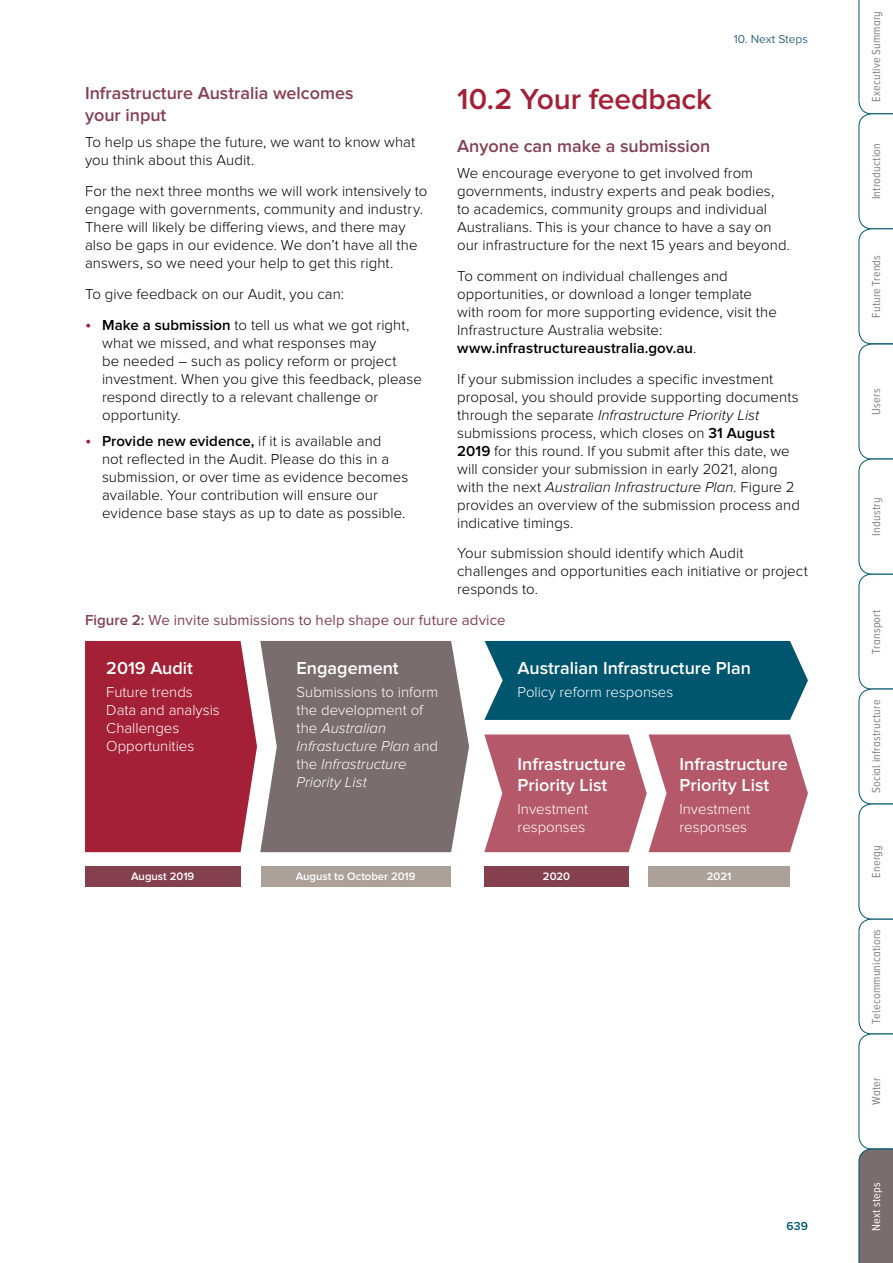
<style>
.page{position:relative;width:893px;height:1263px;background:#fff}
.page>*{position:absolute;margin:0;border:0;box-sizing:border-box;transform-origin:0 0}
.t1{font:600 30px "Proxima Nova";letter-spacing:-.005em;color:#a42036}
.t2{font:600 18px/21.6px "Proxima Nova";color:#fff}
.t3{font:600 18px/21.6px "Proxima Nova";color:#854050}
.t4{font:300 15px/18px "Proxima Nova";letter-spacing:.005em;color:#000}
.t5{font:300 15px/18px "Proxima Nova";color:#fff}
.t6{font:italic 300 15px/18px "Proxima Nova";color:#fff}
.t7{font:15px "Proxima Nova";letter-spacing:.005em;color:#854050}
.t8{font:12px "Proxima Nova A Cond";letter-spacing:.015em;color:#808285}
.t9{font:12px "Proxima Nova";color:#346a81}
.t10{font:12px "Proxima Nova A Cond";letter-spacing:.015em;color:#fff}
.t11{font:600 12px "Proxima Nova";color:#00556f}
.t12{font:600 11.25px "Proxima Nova";color:#fff}
.s1{font-weight:400;font-size:18px;color:#a42036}
.s2{font-weight:600}
.s3{font-style:italic}
.s4{font-style:normal}
</style>
<div class="page">
<svg style="left:484px;top:734px;width:324px;height:118px;background:#bd6c7b"></svg>
<svg style="left:484px;top:641px;width:324px;height:79px;background:#0e5e77"></svg>
<svg style="left:85px;top:641px;width:384px;height:211px;background:#95565f"></svg>
<div style="left:85px;top:867px;width:156px;height:20px;background:#854050"></div>
<div style="left:262px;top:867px;width:189px;height:20px;background:#aba199"></div>
<div style="left:484px;top:867px;width:145px;height:20px;background:#854050"></div>
<div style="left:648px;top:867px;width:142px;height:20px;background:#aba199"></div>
<svg style="left:859px;top:0;width:34px;height:1263px"></svg>
<p class="t9" style="left:734px;top:32px;width:76px">10. Next Steps</p>
<p class="t3" style="left:85px;top:83px;width:270px">Infrastructure Australia welcomes your input</p>
<p class="t4" style="left:85px;top:134px;width:332px">To help us shape the future, we want to know what you think about this Audit.</p>
<p class="t4" style="left:85px;top:182px;width:344px">For the next three months we will work intensively to engage with governments, community and industry.<br>There will likely be differing views, and there may also be gaps in our evidence. We don’t have all the answers, so we need your help to get this right.</p>
<p class="t4" style="left:85px;top:285px;width:261px">To give feedback on our Audit, you can:</p>
<p class="t4" style="left:102px;top:316px;width:321px;text-indent:-17px"><span class="s1">•</span> <span class="s2">Make a submission</span> to tell us what we got right, what we missed, and what responses may<br>be needed – such as policy reform or project investment. When you give this feedback, please respond directly to a relevant challenge or opportunity.</p>
<p class="t4" style="left:102px;top:432px;width:308px;text-indent:-17px"><span class="s1">•</span> <span class="s2">Provide new evidence,</span> if it is available and<br>not reflected in the Audit. Please do this in a submission, or over time as evidence becomes available. Your contribution will ensure our evidence base stays as up to date as possible.</p>
<h1 class="t1" style="left:457px;top:81px;width:256px">10.2 Your feedback</h1>
<p class="t3" style="left:457px;top:135px;width:255px">Anyone can make a submission</p>
<p class="t4" style="left:457px;top:164px;width:334px">We encourage everyone to get involved from governments, industry experts and peak bodies, to academics, community groups and individual Australians. This is your chance to have a say on our infrastructure for the next 15 years and beyond.</p>
<p class="t4" style="left:457px;top:267px;width:321px">To comment on individual challenges and opportunities, or download a longer template with room for more supporting evidence, visit the Infrastructure Australia website: <span class="s2">www.infrastructureaustralia.gov.au</span>.</p>
<p class="t4" style="left:457px;top:370px;width:344px">If your submission includes a specific investment proposal, you should provide supporting documents through the separate <span class="s3">Infrastructure Priority List </span>submissions process, which closes on <span class="s2">31 August 2019</span> for this round. If you submit after this date, we will consider your submission in early 2021, along with the next <span class="s3">Australian Infrastructure Plan</span>. Figure 2 provides an overview of the submission process and indicative timings.</p>
<p class="t4" style="left:457px;top:545px;width:352px">Your submission should identify which Audit challenges and opportunities each initiative or project responds to.</p>
<p class="t7" style="left:85px;top:611px;width:422px"><span class="s2">Figure 2:</span> We invite submissions to help shape our future advice</p>
<p class="t2" style="left:106px;top:658px;width:88px">2019 Audit</p>
<p class="t5" style="left:106px;top:683px;width:115px">Future trends<br>Data and analysis<br>Challenges<br>Opportunities</p>
<p class="t2" style="left:518px;top:658px;width:235px">Australian Infrastructure Plan</p>
<p class="t5" style="left:518px;top:683px;width:157px">Policy reform responses</p>
<p class="t2" style="left:297px;top:658px;width:104px">Engagement</p>
<p class="t6" style="left:297px;top:683px;width:143px"><span class="s4">Submissions to inform the development of the</span> Australian<br>Infrastucture Plan <span class="s4">and the</span> Infrastructure<br>Priority List</p>
<p class="t2" style="left:518px;top:753px;width:110px">Infrastructure<br>Priority List</p>
<p class="t5" style="left:518px;top:800px;width:72px">Investment responses</p>
<p class="t2" style="left:679px;top:753px;width:110px">Infrastructure<br>Priority List</p>
<p class="t5" style="left:679px;top:800px;width:72px">Investment responses</p>
<p class="t12" style="left:131px;top:870px;width:65px">August 2019</p>
<p class="t12" style="left:296px;top:870px;width:121px">August to October 2019</p>
<p class="t12" style="left:543px;top:870px;width:29px">2020</p>
<p class="t12" style="left:707px;top:870px;width:26px">2021</p>
<p class="t11" style="left:787px;top:1219px;width:23px">639</p>
<p class="t8" style="left:870px;top:102px;width:92px;rotate:-90deg">Executive Summary</p>
<p class="t8" style="left:870px;top:199px;width:58px;rotate:-90deg">Introduction</p>
<p class="t8" style="left:870px;top:318px;width:64px;rotate:-90deg">Future Trends</p>
<p class="t8" style="left:870px;top:415px;width:28px;rotate:-90deg">Users</p>
<p class="t8" style="left:870px;top:535px;width:39px;rotate:-90deg">Industry</p>
<p class="t8" style="left:870px;top:654px;width:46px;rotate:-90deg">Transport</p>
<p class="t8" style="left:870px;top:793px;width:95px;rotate:-90deg">Social infrastructure</p>
<p class="t8" style="left:870px;top:878px;width:34px;rotate:-90deg">Energy</p>
<p class="t8" style="left:870px;top:1024px;width:96px;rotate:-90deg">Telecommunications</p>
<p class="t8" style="left:870px;top:1105px;width:29px;rotate:-90deg">Water</p>
<p class="t10" style="left:870px;top:1231px;width:50px;rotate:-90deg">Next steps</p>
</div>
